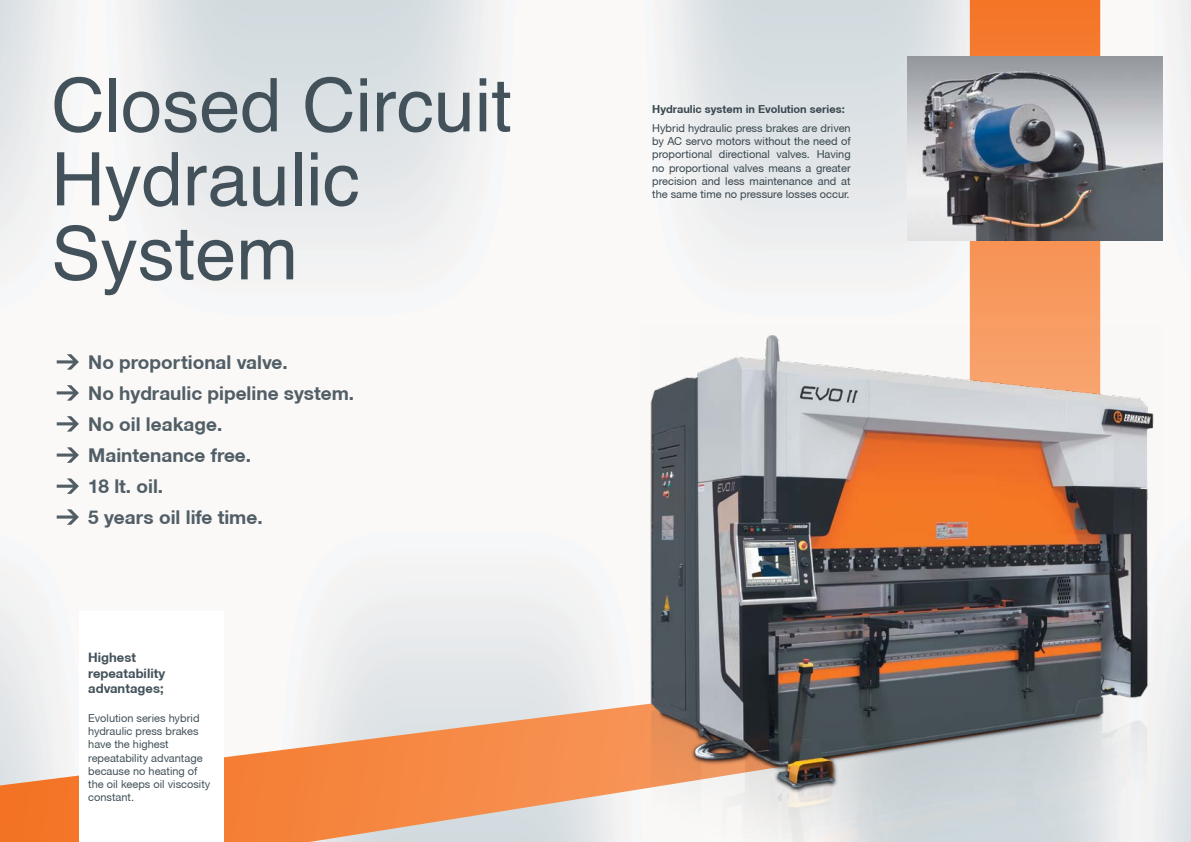
<style>
.page{position:relative;width:1191px;height:842px;background:#fff}
.page>*{position:absolute;margin:0;border:0;box-sizing:border-box;transform-origin:0 0}
.t1{font:74px/74px "Helvetica";color:#43525a}
.t2{font:700 19px/31px "Helvetica Neue CE";color:#525e66}
.t3{font:700 13px/15.6px "Helvetica Neue CE";color:#43525a}
.t4{font:11px/13.2px "Helvetica Neue CE";color:#39474f;text-align:justify}
.t5{font:11px/13.2px "Helvetica Neue CE";color:#43525a}
.t6{font:700 11px "Helvetica Neue CE";color:#39474f}
</style>
<div class="page">
<img style="left:0;top:0;width:1191px;height:842px">
<svg style="left:969px;top:0;width:131px;height:326px;background:#f58b49"></svg>
<svg style="left:0;top:663px;width:641px;height:179px"></svg>
<img style="left:641px;top:326px;width:521px;height:516px">
<svg style="left:57px;top:354px;width:22px;height:16px"></svg>
<svg style="left:57px;top:385px;width:22px;height:16px"></svg>
<svg style="left:57px;top:416px;width:22px;height:16px"></svg>
<svg style="left:57px;top:447px;width:22px;height:16px"></svg>
<svg style="left:57px;top:478px;width:22px;height:16px"></svg>
<svg style="left:57px;top:509px;width:22px;height:16px"></svg>
<div style="left:79px;top:612px;width:145px;height:230px;background:#fff"></div>
<img style="left:907px;top:57px;width:255px;height:184px">
<h1 class="t1" style="left:51px;top:71px;width:462px">Closed Circuit<br>Hydraulic<br>System</h1>
<h2 class="t2" style="left:88px;top:347px;width:267px">No proportional valve.<br>No hydraulic pipeline system.<br>No oil leakage.<br>Maintenance free.<br>18 lt. oil.<br>5 years oil life time.</h2>
<p class="t3" style="left:88px;top:650px;width:79px">Highest repeatability advantages;</p>
<p class="t5" style="left:88px;top:711px;width:124px">Evolution series hybrid hydraulic press brakes have the highest repeatability advantage because no heating of the oil keeps oil viscosity constant.</p>
<p class="t6" style="left:652px;top:102px;width:194px">Hydraulic system in Evolution series:</p>
<p class="t4" style="left:652px;top:122px;width:200px">Hybrid hydraulic press brakes are driven by AC servo motors without the need of proportional directional valves. Having no proportional valves means a greater precision and less maintenance and at the same time no pressure losses occur.</p>
</div>
